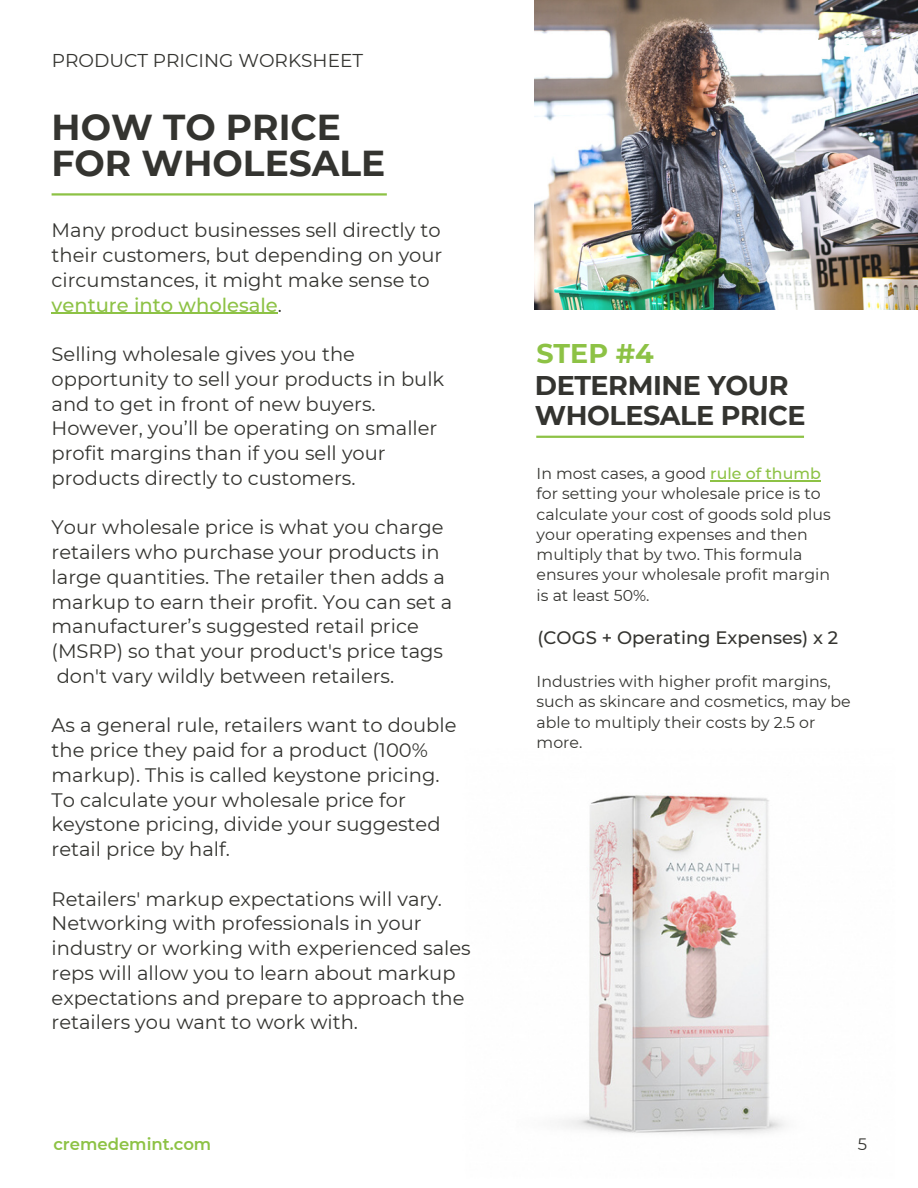
<style>
.page{position:relative;width:918px;height:1188px;background:#fff}
.page>*{position:absolute;margin:0;border:0;box-sizing:border-box;transform-origin:0 0}
.t1{font:700 36px/36px "Montserrat";color:#343430}
.t2{font:700 27px/29.2px "Montserrat";letter-spacing:-.015em;color:#343430}
.t3{font:700 27px "Montserrat";color:#8dc245}
.t4{font:19.5px/24.8px "Montserrat";color:#343430}
.t5{font:18.6px "Montserrat";color:#343430}
.t6{font:500 18px "Montserrat";color:#343430}
.t7{font:600 16.5px "Montserrat";color:#8dc245}
.t8{font:16.5px "Montserrat";color:#343430}
.t9{font:15.75px/20.2px "Montserrat";color:#343430}
.s1{font-weight:500;color:#8dc245}
</style>
<div class="page">
<img style="left:535px;top:0;width:383px;height:309px">
<hr style="left:52px;top:193px;width:335px;height:3px;background:#8dc245">
<hr style="left:536px;top:436px;width:268px;height:2px;background:#8dc245">
<img style="left:562px;top:795px;width:223px;height:339px">
<hr style="left:52px;top:313px;width:226px;height:1px;background:#8dc245">
<hr style="left:710px;top:480px;width:111px;height:1px;background:#8dc245">
<p class="t5" style="left:52px;top:48px;width:313px">PRODUCT PRICING WORKSHEET</p>
<h1 class="t1" style="left:52px;top:107px;width:335px">HOW TO PRICE<br>FOR WHOLESALE</h1>
<p class="t4" style="left:52px;top:217px;width:392px">Many product businesses sell directly to their customers, but depending on your circumstances, it might make sense to <span class="s1">venture into wholesale</span>.</p>
<p class="t4" style="left:52px;top:341px;width:394px">Selling wholesale gives you the opportunity to sell your products in bulk and to get in front of new buyers.<br>However, you’ll be operating on smaller profit margins than if you sell your products directly to customers.</p>
<p class="t4" style="left:52px;top:514px;width:402px">Your wholesale price is what you charge retailers who purchase your products in large quantities. The retailer then adds a markup to earn their profit. You can set a manufacturer’s suggested retail price (MSRP) so that your product's price tags don't vary wildly between retailers.</p>
<p class="t4" style="left:52px;top:712px;width:406px">As a general rule, retailers want to double the price they paid for a product (100% markup). This is called keystone pricing.<br>To calculate your wholesale price for keystone pricing, divide your suggested retail price by half.</p>
<p class="t4" style="left:52px;top:886px;width:421px">Retailers' markup expectations will vary.<br>Networking with professionals in your industry or working with experienced sales reps will allow you to learn about markup expectations and prepare to approach the retailers you want to work with.</p>
<h2 class="t3" style="left:536px;top:334px;width:119px">STEP #4</h2>
<h2 class="t2" style="left:535px;top:370px;width:272px">DETERMINE YOUR<br>WHOLESALE PRICE</h2>
<p class="t9" style="left:537px;top:463px;width:296px">In most cases, a good <span class="s1">rule of thumb </span>for setting your wholesale price is to calculate your cost of goods sold plus your operating expenses and then multiply that by two. This formula ensures your wholesale profit margin is at least 50%.</p>
<p class="t6" style="left:538px;top:625px;width:302px">(COGS + Operating Expenses) x 2</p>
<p class="t9" style="left:537px;top:671px;width:316px">Industries with higher profit margins, such as skincare and cosmetics, may be able to multiply their costs by 2.5 or more.</p>
<p class="t7" style="left:53px;top:1132px;width:160px">cremedemint.com</p>
<p class="t8" style="left:858px;top:1132px;width:11px">5</p>
</div>
